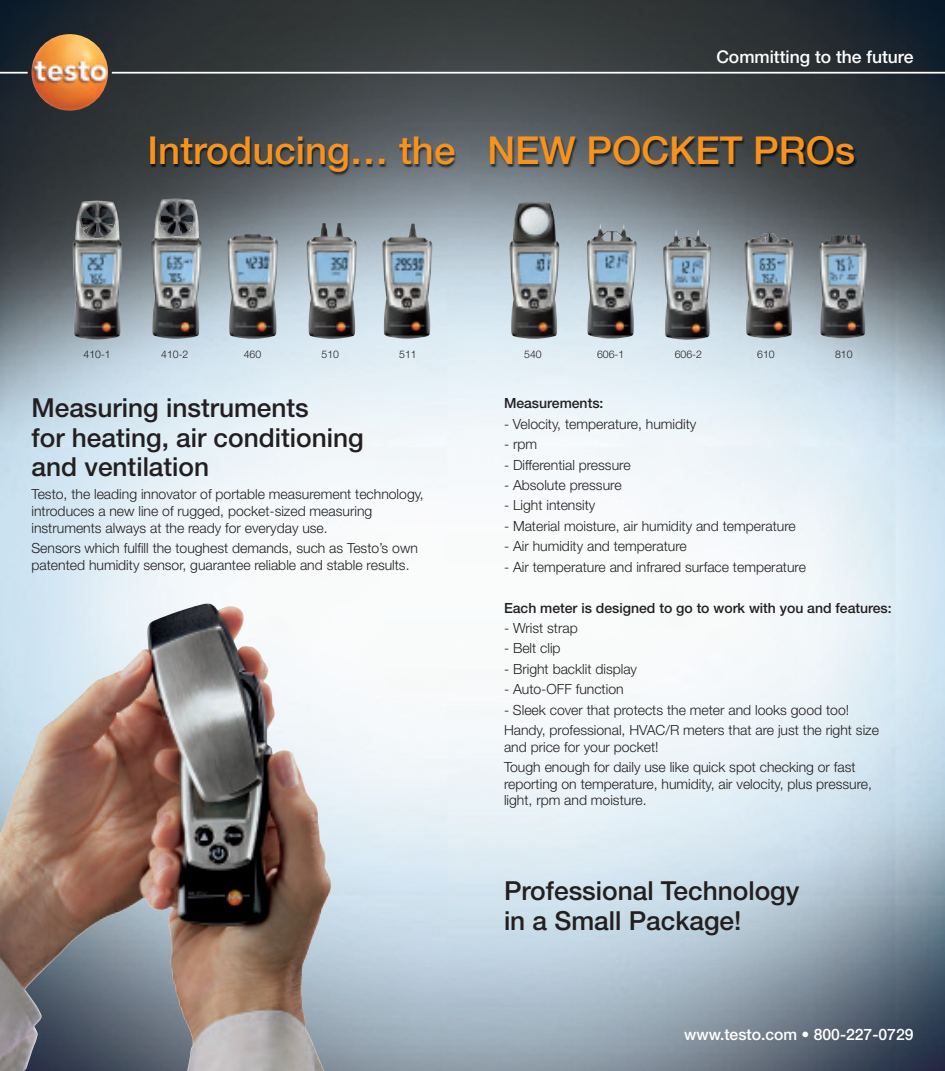
<style>
.page{position:relative;width:945px;height:1071px;background:#fff}
.page>*{position:absolute;margin:0;border:0;box-sizing:border-box;transform-origin:0 0}
.t1{font:500 38.5px "Helvetica Neue";color:#f7931d}
.t2{font:500 26.25px/29.8px "Helvetica Neue";color:#231f20}
.t3{font:500 17.5px "Helvetica Neue";color:#fff}
.t4{font:500 15.75px "Helvetica Neue";color:#fff}
.t5{font:300 14px/16.6px "Helvetica Neue";color:#231f20}
.t6{font:500 14px "Helvetica Neue";color:#231f20}
.t7{font:300 10.5px "Helvetica Neue";color:#231f20}
</style>
<div class="page">
<img style="left:0;top:0;width:945px;height:1071px">
<img style="left:0;top:603px;width:332px;height:468px">
<img style="left:31px;top:34px;width:77px;height:77px;border-radius:50%">
<hr style="left:0;top:72px;width:28px;height:2px;background:#fff">
<hr style="left:112px;top:72px;width:833px;height:2px;background:#fff">
<img style="left:72px;top:221px;width:50px;height:118px">
<img style="left:151px;top:221px;width:51px;height:118px">
<img style="left:227px;top:234px;width:51px;height:105px">
<img style="left:307px;top:223px;width:50px;height:116px">
<img style="left:383px;top:224px;width:49px;height:115px">
<img style="left:509px;top:221px;width:50px;height:118px">
<img style="left:587px;top:223px;width:50px;height:116px">
<img style="left:663px;top:230px;width:48px;height:110px">
<img style="left:744px;top:233px;width:50px;height:105px">
<img style="left:819px;top:235px;width:48px;height:103px">
<img style="left:23px;top:126px;width:922px;height:95px">
<img style="left:77px;top:201px;width:42px;height:20px">
<img style="left:155px;top:199px;width:43px;height:22px">
<img style="left:514px;top:202px;width:40px;height:19px">
<p class="t3" style="left:716px;top:51px;width:199px">Committing to the future</p>
<h1 class="t1" style="left:148px;top:136px;width:709px">Introducing… the NEW POCKET PROs</h1>
<p class="t7" style="left:84px;top:350px;width:29px">410-1</p>
<p class="t7" style="left:161px;top:350px;width:29px">410-2</p>
<p class="t7" style="left:244px;top:350px;width:19px">460</p>
<p class="t7" style="left:322px;top:350px;width:19px">510</p>
<p class="t7" style="left:399px;top:350px;width:19px">511</p>
<p class="t7" style="left:524px;top:350px;width:19px">540</p>
<p class="t7" style="left:597px;top:350px;width:29px">606-1</p>
<p class="t7" style="left:675px;top:350px;width:29px">606-2</p>
<p class="t7" style="left:757px;top:350px;width:19px">610</p>
<p class="t7" style="left:835px;top:350px;width:19px">810</p>
<h2 class="t2" style="left:32px;top:395px;width:334px">Measuring instruments<br>for heating, air conditioning and ventilation</h2>
<p class="t5" style="left:32px;top:487px;width:394px">Testo, the leading innovator of portable measurement technology, introduces a new line of rugged, pocket-sized measuring instruments always at the ready for everyday use.</p>
<p class="t5" style="left:32px;top:541px;width:388px">Sensors which fulfill the toughest demands, such as Testo’s own patented humidity sensor, guarantee reliable and stable results.</p>
<p class="t6" style="left:504px;top:398px;width:101px">Measurements:</p>
<p class="t5" style="left:504px;top:417px;width:194px">- Velocity, temperature, humidity</p>
<p class="t5" style="left:504px;top:437px;width:35px">- rpm</p>
<p class="t5" style="left:504px;top:458px;width:128px">- Differential pressure</p>
<p class="t5" style="left:504px;top:478px;width:119px">- Absolute pressure</p>
<p class="t5" style="left:504px;top:498px;width:93px">- Light intensity</p>
<p class="t5" style="left:504px;top:519px;width:293px">- Material moisture, air humidity and temperature</p>
<p class="t5" style="left:504px;top:539px;width:184px">- Air humidity and temperature</p>
<p class="t5" style="left:504px;top:560px;width:304px">- Air temperature and infrared surface temperature</p>
<p class="t6" style="left:504px;top:603px;width:389px">Each meter is designed to go to work with you and features:</p>
<p class="t5" style="left:504px;top:621px;width:75px">- Wrist strap</p>
<p class="t5" style="left:504px;top:641px;width:58px">- Belt clip</p>
<p class="t5" style="left:504px;top:662px;width:135px">- Bright backlit display</p>
<p class="t5" style="left:504px;top:682px;width:121px">- Auto-OFF function</p>
<p class="t5" style="left:504px;top:701px;width:377px;line-height:20.5px">- Sleek cover that protects the meter and looks good too!<br>Handy, professional, HVAC/R meters that are just the right size</p>
<p class="t5" style="left:504px;top:738px;width:353px;line-height:20.5px">and price for your pocket!<br>Tough enough for daily use like quick spot checking or fast</p>
<p class="t5" style="left:504px;top:777px;width:370px">reporting on temperature, humidity, air velocity, plus pressure, light, rpm and moisture.</p>
<h2 class="t2" style="left:504px;top:878px;width:297px">Professional Technology in a Small Package!</h2>
<p class="t4" style="left:684px;top:1029px;width:231px">www.testo.com • 800-227-0729</p>
</div>
